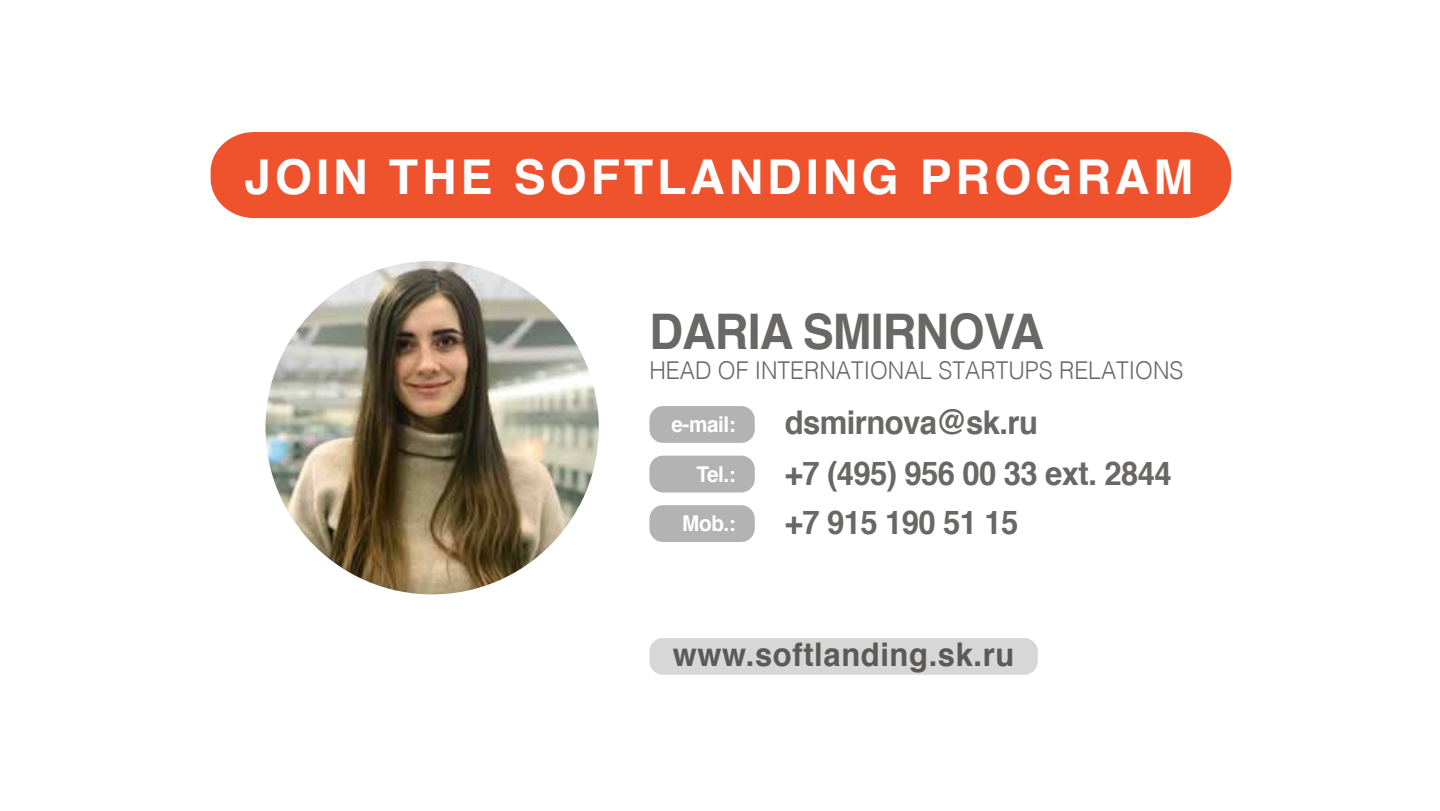
<style>
.page{position:relative;width:1440px;height:811px;background:#fff}
.page>*{position:absolute;margin:0;border:0;box-sizing:border-box;transform-origin:0 0}
.t1{font:700 49px "Helvetica";letter-spacing:-.02em;color:#6a6867;scale:.95 1}
.t2{font:700 48px "Helvetica";letter-spacing:.08em;color:#fff}
.t3{font:700 32.8px "Helvetica";letter-spacing:-.02em;color:#6a6867;scale:.95 1}
.t4{font:700 32.6px "Helvetica";letter-spacing:.02em;color:#5c5a57;scale:.95 1}
.t5{font:300 24.6px "Helvetica";color:#6a6867;scale:.93 1}
.t6{font:700 21.8px "Helvetica";letter-spacing:-.02em;color:#fff;scale:.95 1}
</style>
<div class="page">
<div style="left:649px;top:638px;width:389px;height:37px;background:#d8d7d7;border-radius:14px"></div>
<div style="left:649px;top:406px;width:106px;height:37px;background:#b4b3b3;border-radius:14px"></div>
<div style="left:649px;top:455px;width:106px;height:37px;background:#b4b3b3;border-radius:14px"></div>
<div style="left:649px;top:505px;width:106px;height:37px;background:#b4b3b3;border-radius:14px"></div>
<div style="left:211px;top:132px;width:1020px;height:86px;background:#ef532d;border-radius:42px"></div>
<img style="left:265px;top:261px;width:334px;height:333px;border-radius:167px">
<h2 class="t2" style="left:244px;top:138px;width:951px">JOIN THE SOFTLANDING PROGRAM</h2>
<h1 class="t1" style="left:649px;top:292px;width:417px">DARIA SMIRNOVA</h1>
<p class="t5" style="left:649px;top:349px;width:576px">HEAD OF INTERNATIONAL STARTUPS RELATIONS</p>
<p class="t6" style="left:672px;top:407px;width:69px">e-mail:</p>
<p class="t3" style="left:785px;top:396px;width:268px">dsmirnova@sk.ru</p>
<p class="t6" style="left:696px;top:456px;width:43px">Tel.:</p>
<p class="t3" style="left:785px;top:447px;width:409px">+7 (495) 956 00 33 ext. 2844</p>
<p class="t6" style="left:682px;top:506px;width:58px">Mob.:</p>
<p class="t3" style="left:785px;top:496px;width:247px">+7 915 190 51 15</p>
<p class="t4" style="left:673px;top:628px;width:361px">www.softlanding.sk.ru</p>
</div>
